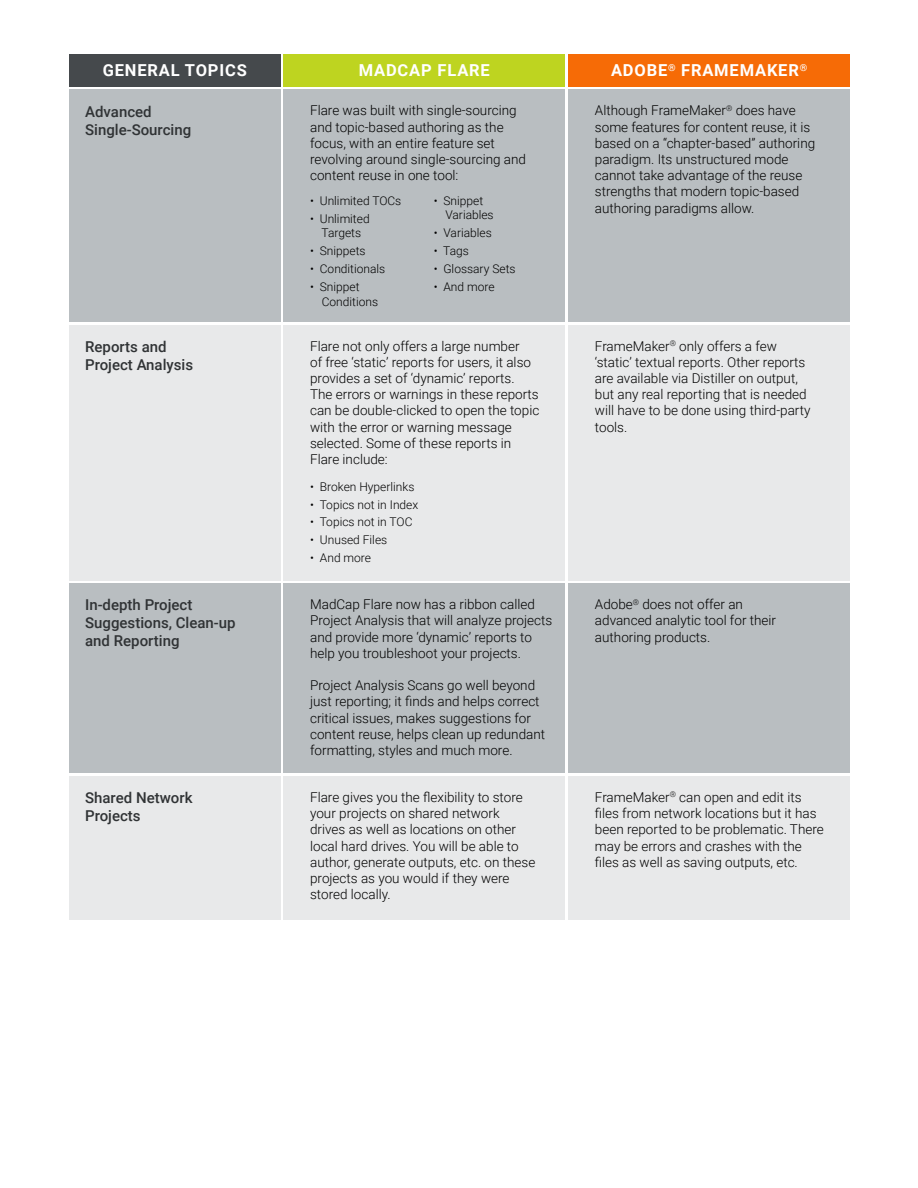
<style>
.page{position:relative;width:918px;height:1188px;background:#fff}
.page>*{position:absolute;margin:0;border:0;box-sizing:border-box;transform-origin:0 0}
.t1{font:700 16.5px "Roboto";letter-spacing:.05em;color:#fff}
.t2{font:500 15px/18px "Roboto";color:#303335}
.t3{font:300 13.5px/16.2px "Roboto";color:#000}
.t4{font:300 12px/14.4px "Roboto";color:#000}
</style>
<div class="page">
<div style="left:69px;top:54px;width:211px;height:33px;background:#45494c"></div>
<div style="left:69px;top:325px;width:211px;height:255px;background:#e8e9ea"></div>
<div style="left:69px;top:776px;width:211px;height:143px;background:#e8e9ea"></div>
<div style="left:69px;top:584px;width:211px;height:189px;background:#b9bec1"></div>
<div style="left:283px;top:54px;width:282px;height:33px;background:#bed420"></div>
<div style="left:283px;top:325px;width:282px;height:255px;background:#e8e9ea"></div>
<div style="left:283px;top:776px;width:282px;height:143px;background:#e8e9ea"></div>
<div style="left:283px;top:584px;width:282px;height:189px;background:#b9bec1"></div>
<div style="left:568px;top:325px;width:282px;height:255px;background:#e8e9ea"></div>
<div style="left:568px;top:776px;width:282px;height:143px;background:#e8e9ea"></div>
<div style="left:568px;top:584px;width:282px;height:189px;background:#b9bec1"></div>
<div style="left:568px;top:54px;width:282px;height:33px;background:#f66b06"></div>
<div style="left:69px;top:90px;width:211px;height:232px;background:#b9bec1"></div>
<div style="left:283px;top:90px;width:282px;height:232px;background:#b9bec1"></div>
<div style="left:568px;top:90px;width:282px;height:232px;background:#b9bec1"></div>
<p class="t1" style="left:103px;top:59px;width:146px">GENERAL TOPICS</p>
<p class="t1" style="left:359px;top:59px;width:133px">MADCAP FLARE</p>
<p class="t1" style="left:611px;top:59px;width:198px">ADOBE<sup>®</sup> FRAMEMAKER<sup>®</sup></p>
<p class="t2" style="left:85px;top:102px;width:108px">Advanced<br>Single-Sourcing</p>
<p class="t3" style="left:310px;top:102px;width:217px">Flare was built with single-sourcing and topic-based authoring as the focus, with an entire feature set revolving around single-sourcing and content reuse in one tool:</p>
<p class="t3" style="left:595px;top:102px;width:222px">Although FrameMaker<sup>®</sup> does have some features for content reuse, it is based on a “chapter-based” authoring paradigm. Its unstructured mode cannot take advantage of the reuse strengths that modern topic-based authoring paradigms allow.</p>
<p class="t4" style="left:310px;top:193px;width:93px">• Unlimited TOCs</p>
<p class="t4" style="left:310px;top:211px;width:61px;text-align:center">• Unlimited<br>Targets</p>
<p class="t4" style="left:310px;top:244px;width:57px">• Snippets</p>
<p class="t4" style="left:310px;top:262px;width:77px">• Conditionals</p>
<p class="t4" style="left:322px;top:280px;width:58px;text-indent:-12px">• Snippet<br>Conditions</p>
<p class="t4" style="left:445px;top:193px;width:50px;text-indent:-12px">• Snippet<br>Variables</p>
<p class="t4" style="left:434px;top:226px;width:60px">• Variables</p>
<p class="t4" style="left:434px;top:244px;width:37px">• Tags</p>
<p class="t4" style="left:434px;top:262px;width:83px">• Glossary Sets</p>
<p class="t4" style="left:434px;top:280px;width:62px">• And more</p>
<p class="t2" style="left:85px;top:337px;width:110px">Reports and<br>Project Analysis</p>
<p class="t3" style="left:310px;top:337px;width:231px">Flare not only offers a large number<br>of free ‘static’ reports for users, it also provides a set of ‘dynamic’ reports.<br>The errors or warnings in these reports can be double-clicked to open the topic with the error or warning message selected. Some of these reports in Flare include:</p>
<p class="t3" style="left:595px;top:337px;width:217px">FrameMaker<sup>®</sup> only offers a few ‘static’ textual reports. Other reports are available via Distiller on output, but any real reporting that is needed will have to be done using third-party tools.</p>
<p class="t4" style="left:310px;top:479px;width:106px">• Broken Hyperlinks</p>
<p class="t4" style="left:310px;top:497px;width:110px">• Topics not in Index</p>
<p class="t4" style="left:310px;top:515px;width:104px">• Topics not in TOC</p>
<p class="t4" style="left:310px;top:532px;width:79px">• Unused Files</p>
<p class="t4" style="left:310px;top:550px;width:62px">• And more</p>
<p class="t2" style="left:85px;top:595px;width:152px">In-depth Project<br>Suggestions, Clean-up and Reporting</p>
<p class="t3" style="left:310px;top:596px;width:244px">MadCap Flare now has a ribbon called Project Analysis that will analyze projects and provide more ‘dynamic’ reports to help you troubleshoot your projects.</p>
<p class="t3" style="left:310px;top:677px;width:237px">Project Analysis Scans go well beyond just reporting; it finds and helps correct critical issues, makes suggestions for content reuse, helps clean up redundant formatting, styles and much more.</p>
<p class="t3" style="left:595px;top:596px;width:183px">Adobe<sup>®</sup> does not offer an advanced analytic tool for their authoring products.</p>
<p class="t2" style="left:85px;top:788px;width:109px">Shared Network<br>Projects</p>
<p class="t3" style="left:310px;top:789px;width:227px">Flare gives you the flexibility to store your projects on shared network drives as well as locations on other local hard drives. You will be able to author, generate outputs, etc. on these projects as you would if they were stored locally.</p>
<p class="t3" style="left:595px;top:789px;width:230px">FrameMaker<sup>®</sup> can open and edit its files from network locations but it has been reported to be problematic. There may be errors and crashes with the files as well as saving outputs, etc.</p>
</div>
